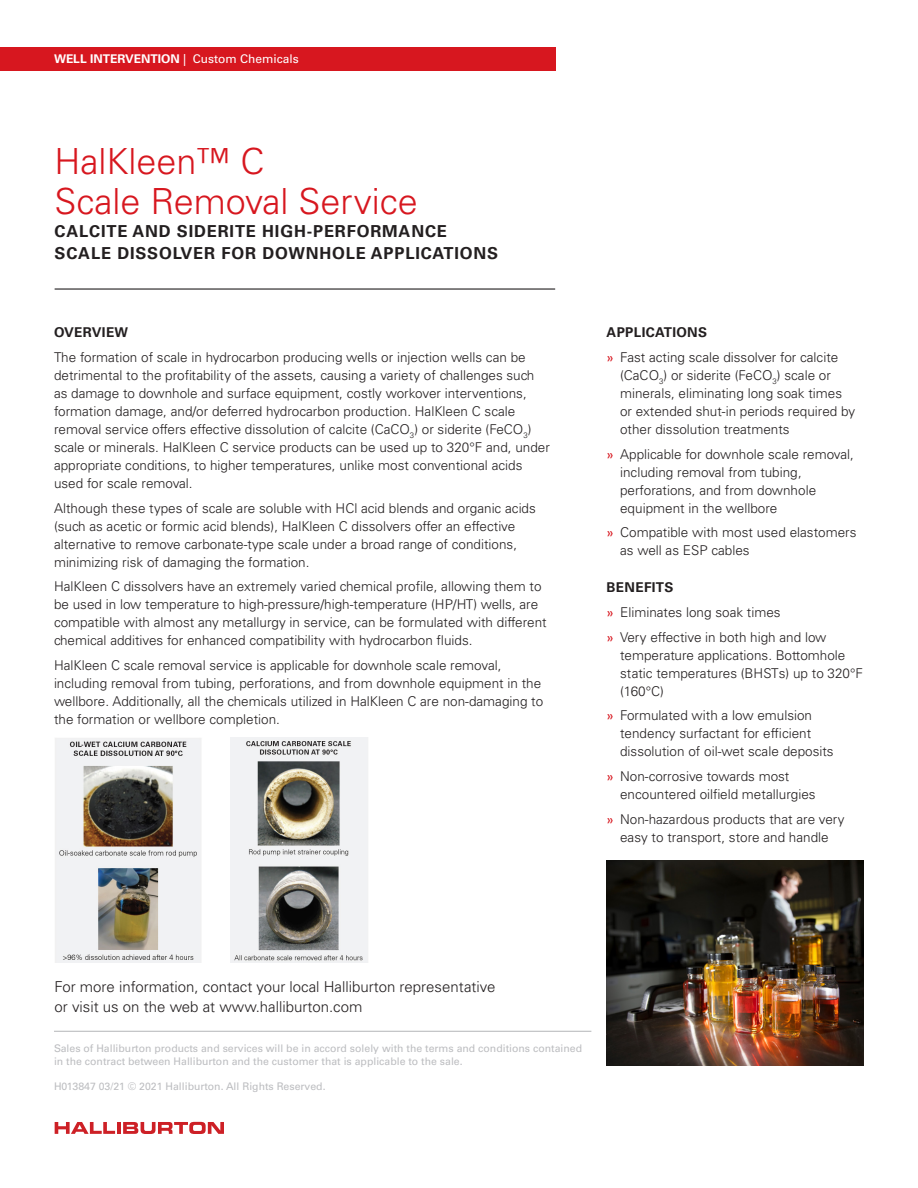
<style>
.page{position:relative;width:918px;height:1188px;background:#fff}
.page>*{position:absolute;margin:0;border:0;box-sizing:border-box;transform-origin:0 0}
.Case_Study_Title___2{font:300 36px/40.5px "Univers LT Std";color:#d7171f}
.Case_Study_Title___2-2{font:700 16.5px/22.5px "Univers LT Std";letter-spacing:.05em;color:#231f20}
.t1{font:300 15px/19.5px "Univers LT Std";color:#231f20}
.Body{font:300 13.5px/18px "Univers LT Std";color:#231f20}
.Body_Subhead{font:700 13.5px "Univers LT Std";letter-spacing:.025em;color:#231f20}
.t2{font:12px "Univers LT Std";color:#fff}
.t3{font:700 12px "Univers LT Std";color:#fff}
.t4{font:10.5px/12.6px "Univers LT Std";color:#bcbdc0}
.s1{font-weight:700}
.s2{font-weight:400;color:#d7171f}
</style>
<div class="page">
<hr style="left:55px;top:288px;width:500px;height:2px;background:#231f20">
<img style="left:55px;top:738px;width:146px;height:224px">
<img style="left:607px;top:861px;width:257px;height:205px">
<img style="left:230px;top:737px;width:138px;height:225px">
<div style="left:0;top:47px;width:555px;height:23px;background:#d7171f"></div>
<hr style="left:54px;top:1031px;width:537px;height:1px;background:#bcbdc0">
<svg style="left:55px;top:1122px;width:169px;height:12px"></svg>
<p class="t2" style="left:54px;top:51px;width:313px"><span class="s1">WELL INTERVENTION</span>| Level 2 Capability (if applicable)</p>
<p class="t2" style="left:183px;top:51px;width:117px">| Custom Chemicals</p>
<p class="t3" style="left:54px;top:51px;width:119px">LEVEL 1 CAPABILITY</p>
<p class="Case_Study_Title___2" style="left:55px;top:141px;width:365px">HalKleen™ C<br>Scale Removal Service</p>
<p class="Case_Study_Title___2-2" style="left:55px;top:220px;width:445px">CALCITE AND SIDERITE HIGH-PERFORMANCE<br>SCALE DISSOLVER FOR DOWNHOLE APPLICATIONS</p>
<p class="Body_Subhead" style="left:54px;top:324px;width:76px">OVERVIEW</p>
<p class="Body" style="left:54px;top:348px;width:497px">The formation of scale in hydrocarbon producing wells or injection wells can be detrimental to the profitability of the assets, causing a variety of challenges such as damage to downhole and surface equipment, costly workover interventions, formation damage, and/or deferred hydrocarbon production. HalKleen C scale removal service offers effective dissolution of calcite (CaCO<sub>3</sub>) or siderite (FeCO<sub>3</sub>) scale or minerals. HalKleen C service products can be used up to 320°F and, under appropriate conditions, to higher temperatures, unlike most conventional acids used for scale removal.</p>
<p class="Body" style="left:54px;top:499px;width:483px">Although these types of scale are soluble with HCl acid blends and organic acids (such as acetic or formic acid blends), HalKleen C dissolvers offer an effective alternative to remove carbonate-type scale under a broad range of conditions, minimizing risk of damaging the formation.</p>
<p class="Body" style="left:54px;top:578px;width:494px">HalKleen C dissolvers have an extremely varied chemical profile, allowing them to be used in low temperature to high-pressure/high-temperature (HP/HT) wells, are compatible with almost any metallurgy in service, can be formulated with different chemical additives for enhanced compatibility with hydrocarbon fluids.</p>
<p class="Body" style="left:54px;top:656px;width:491px">HalKleen C scale removal service is applicable for downhole scale removal, including removal from tubing, perforations, and from downhole equipment in the wellbore. Additionally, all the chemicals utilized in HalKleen C are non-damaging to the formation or wellbore completion.</p>
<p class="Body_Subhead" style="left:607px;top:324px;width:102px">APPLICATIONS</p>
<p class="Body" style="left:620px;top:348px;width:237px;text-indent:-14px"><span class="s2">»</span> Fast acting scale dissolver for calcite (CaCO<sub>3</sub>) or siderite (FeCO<sub>3</sub>) scale or minerals, eliminating long soak times or extended shut-in periods required by other dissolution treatments</p>
<p class="Body" style="left:620px;top:445px;width:235px;text-indent:-14px"><span class="s2">»</span> Applicable for downhole scale removal, including removal from tubing, perforations, and from downhole equipment in the wellbore</p>
<p class="Body" style="left:620px;top:524px;width:238px;text-indent:-14px"><span class="s2">»</span> Compatible with most used elastomers as well as ESP cables</p>
<p class="Body_Subhead" style="left:607px;top:579px;width:68px">BENEFITS</p>
<p class="Body" style="left:607px;top:603px;width:176px"><span class="s2">»</span> Eliminates long soak times</p>
<p class="Body" style="left:620px;top:628px;width:244px;text-indent:-14px"><span class="s2">»</span> Very effective in both high and low temperature applications. Bottomhole static temperatures (BHSTs) up to 320°F (160°C)</p>
<p class="Body" style="left:620px;top:707px;width:215px;text-indent:-14px"><span class="s2">»</span> Formulated with a low emulsion tendency surfactant for efficient dissolution of oil-wet scale deposits</p>
<p class="Body" style="left:620px;top:767px;width:197px;text-indent:-14px"><span class="s2">»</span> Non-corrosive towards most encountered oilfield metallurgies</p>
<p class="Body" style="left:607px;top:810px;width:240px;text-align:center"><span class="s2">»</span> Non-hazardous products that are very easy to transport, store and handle</p>
<p class="t1" style="left:55px;top:977px;width:442px">For more information, contact your local Halliburton representative or visit us on the web at www.halliburton.com</p>
<p class="t4" style="left:54px;top:1042px;width:530px">Sales of Halliburton products and services will be in accord solely with the terms and conditions contained in the contract between Halliburton and the customer that is applicable to the sale.</p>
<p class="t4" style="left:54px;top:1080px;width:273px">H013847 03/21 © 2021 Halliburton. All Rights Reserved.</p>
</div>
